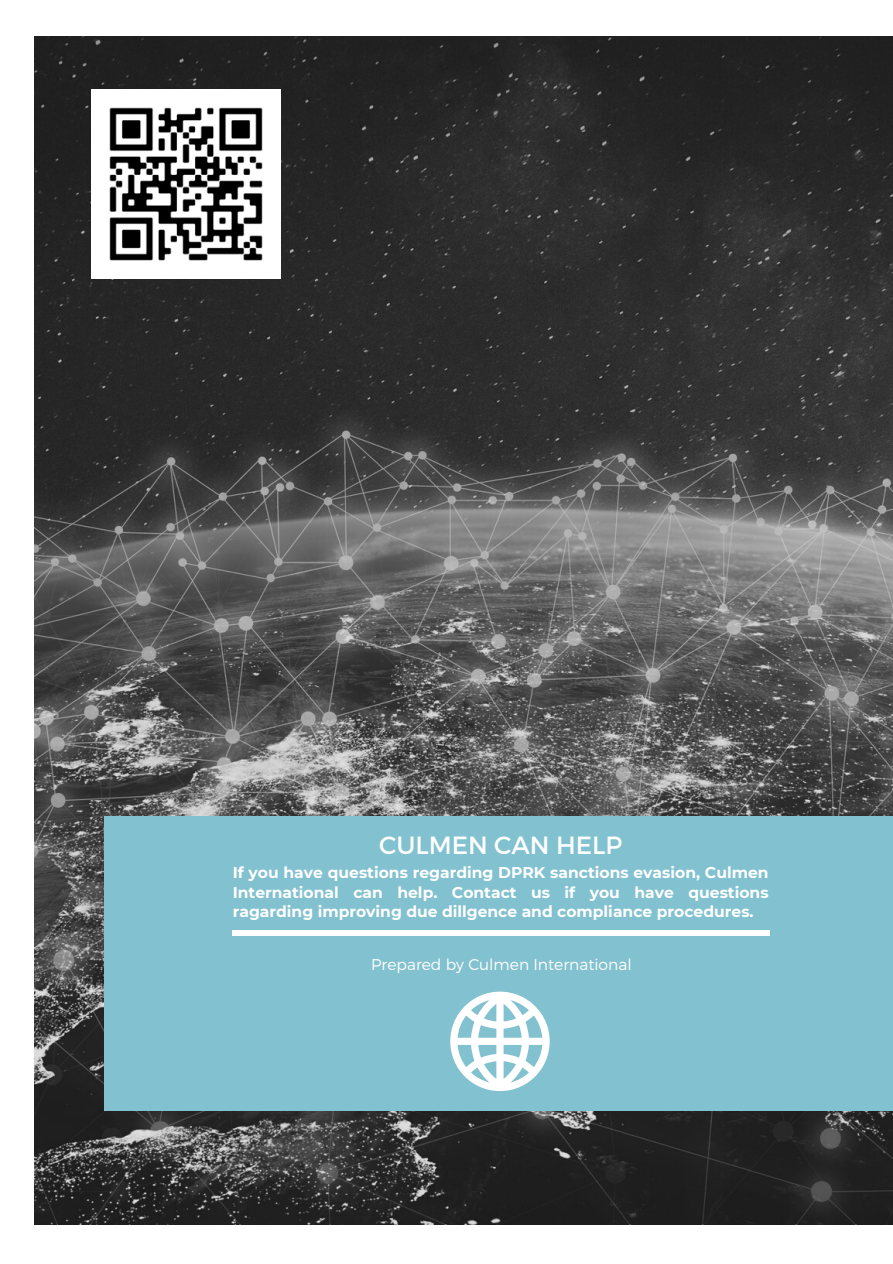
<style>
.page{position:relative;width:893px;height:1264px;background:#fff}
.page>*{position:absolute;margin:0;border:0;box-sizing:border-box;transform-origin:0 0}
.t1{font:24.9px "Montserrat";color:#fff}
.t2{font:700 15.6px/19px "Montserrat";color:#fff;text-align:justify}
.t3{font:300 15.6px "Montserrat";color:#fff}
</style>
<div class="page">
<img style="left:34px;top:36px;width:858px;height:1187px">
<img style="left:91px;top:90px;width:189px;height:189px">
<div style="left:104px;top:816px;width:788px;height:294px;background:#82c1cf"></div>
<div style="left:232px;top:930px;width:537px;height:5px;background:#fff"></div>
<svg style="left:450px;top:991px;width:99px;height:99px"></svg>
<p class="t1" style="left:379px;top:828px;width:244px">CULMEN CAN HELP</p>
<p class="t2" style="left:233px;top:863px;width:537px">If you have questions regarding DPRK sanctions evasion, Culmen International can help. Contact us if you have questions ragarding improving due dillgence and compliance procedures.</p>
<p class="t3" style="left:371px;top:954px;width:262px">Prepared by Culmen International</p>
</div>
